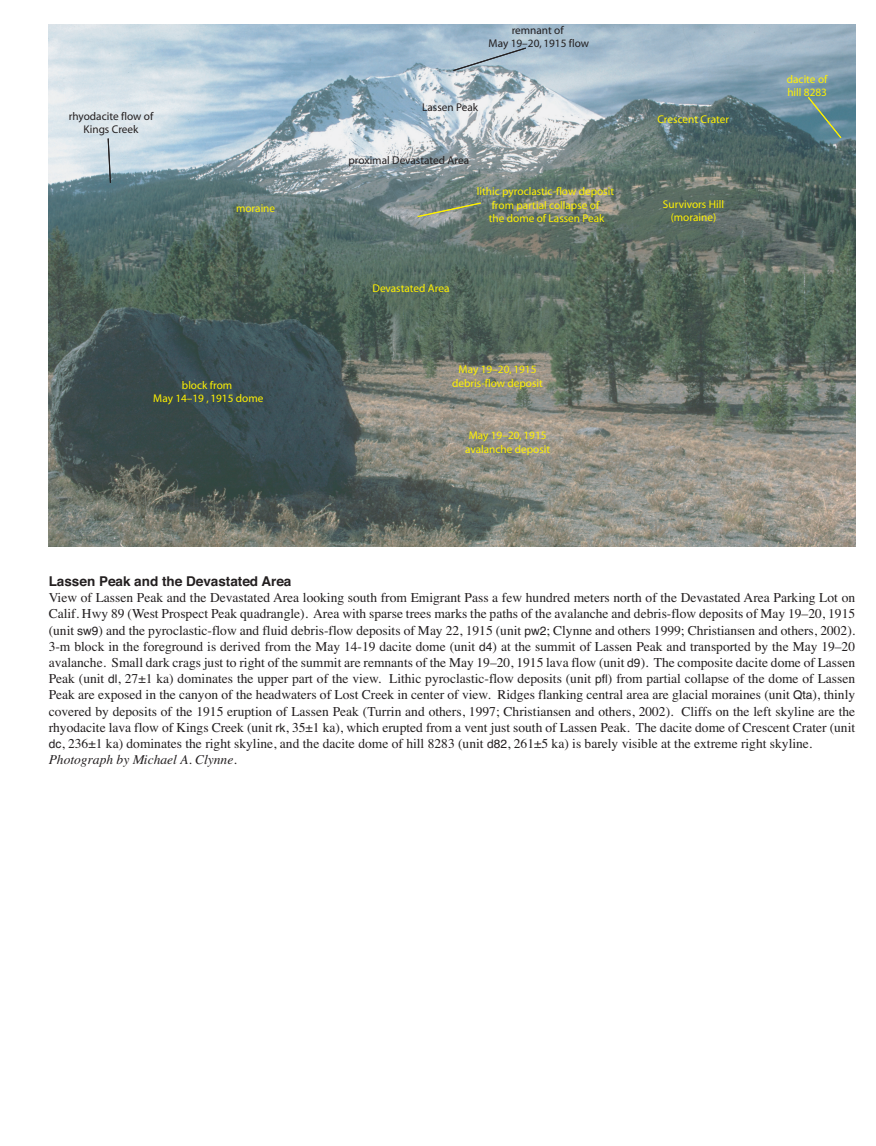
<style>
.page{position:relative;width:876px;height:1146px;background:#fff}
.page>*{position:absolute;margin:0;border:0;box-sizing:border-box;transform-origin:0 0}
.t1{font:13.5px/16.2px "Times";color:#231f20}
.t2{font:700 13.5px "Helvetica";color:#231f20}
.t3{font:11.25px/13.5px "Myriad";color:#fff101;text-align:center}
.t4{font:11.25px/13.5px "Myriad";color:#231f20;text-align:center}
.s1{font-family:"Helvetica";font-size:12px}
.s2{font-style:italic}
</style>
<div class="page">
<img style="left:49px;top:25px;width:806px;height:521px">
<svg style="left:452px;top:47px;width:75px;height:25px"></svg>
<svg style="left:416px;top:202px;width:66px;height:16px"></svg>
<svg style="left:107px;top:137px;width:5px;height:47px"></svg>
<svg style="left:806px;top:96px;width:36px;height:43px"></svg>
<p class="t4" style="left:69px;top:110px;width:86px">rhyodacite flow of<br>Kings Creek</p>
<p class="t3" style="left:236px;top:202px;width:41px">moraine</p>
<p class="t3" style="left:153px;top:379px;width:112px">block from<br>May 14–19 , 1915 dome</p>
<p class="t4" style="left:488px;top:24px;width:102px">remnant of<br>May 19–20, 1915 flow</p>
<p class="t4" style="left:422px;top:101px;width:57px">Lassen Peak</p>
<p class="t4" style="left:348px;top:154px;width:122px">proximal Devastated Area</p>
<p class="t3" style="left:372px;top:282px;width:78px">Devastated Area</p>
<p class="t3" style="left:477px;top:186px;width:139px">lithic pyroclastic-flow deposit from partial collapse of<br>the dome of Lassen Peak</p>
<p class="t3" style="left:452px;top:363px;width:92px">May 19–20, 1915 debris-flow deposit</p>
<p class="t3" style="left:465px;top:430px;width:86px">May 19–20, 1915 avalanche deposit</p>
<p class="t3" style="left:657px;top:113px;width:73px">Crescent Crater</p>
<p class="t3" style="left:663px;top:198px;width:62px">Survivors Hill (moraine)</p>
<p class="t3" style="left:786px;top:73px;width:42px;text-align:left">dacite of hill 8283</p>
<p class="t2" style="left:49px;top:576px;width:244px">Lassen Peak and the Devastated Area</p>
<p class="t1" style="left:49px;top:591px;width:808px">View of Lassen Peak and the Devastated Area looking south from Emigrant Pass a few hundred meters north of the Devastated Area Parking Lot on Calif. Hwy 89 (West Prospect Peak quadrangle). Area with sparse trees marks the paths of the avalanche and debris-flow deposits of May 19–20, 1915 (unit <span class="s1">sw9</span>) and the pyroclastic-flow and fluid debris-flow deposits of May 22, 1915 (unit <span class="s1">pw2</span>; Clynne and others 1999; Christiansen and others, 2002).<br>3-m block in the foreground is derived from the May 14-19 dacite dome (unit <span class="s1">d4</span>) at the summit of Lassen Peak and transported by the May 19–20 avalanche. Small dark crags just to right of the summit are remnants of the May 19–20, 1915 lava flow (unit <span class="s1">d9</span>). The composite dacite dome of Lassen Peak (unit <span class="s1">dl</span>, 27±1 ka) dominates the upper part of the view. Lithic pyroclastic-flow deposits (unit <span class="s1">pfl</span>) from partial collapse of the dome of Lassen Peak are exposed in the canyon of the headwaters of Lost Creek in center of view. Ridges flanking central area are glacial moraines (unit <span class="s1">Qta</span>), thinly covered by deposits of the 1915 eruption of Lassen Peak (Turrin and others, 1997; Christiansen and others, 2002). Cliffs on the left skyline are the rhyodacite lava flow of Kings Creek (unit <span class="s1">rk</span>, 35±1 ka), which erupted from a vent just south of Lassen Peak. The dacite dome of Crescent Crater (unit <span class="s1">dc</span>, 236±1 ka) dominates the right skyline, and the dacite dome of hill 8283 (unit <span class="s1">d82</span>, 261±5 ka) is barely visible at the extreme right skyline.<br><span class="s2">Photograph by Michael A. Clynne.</span></p>
</div>
